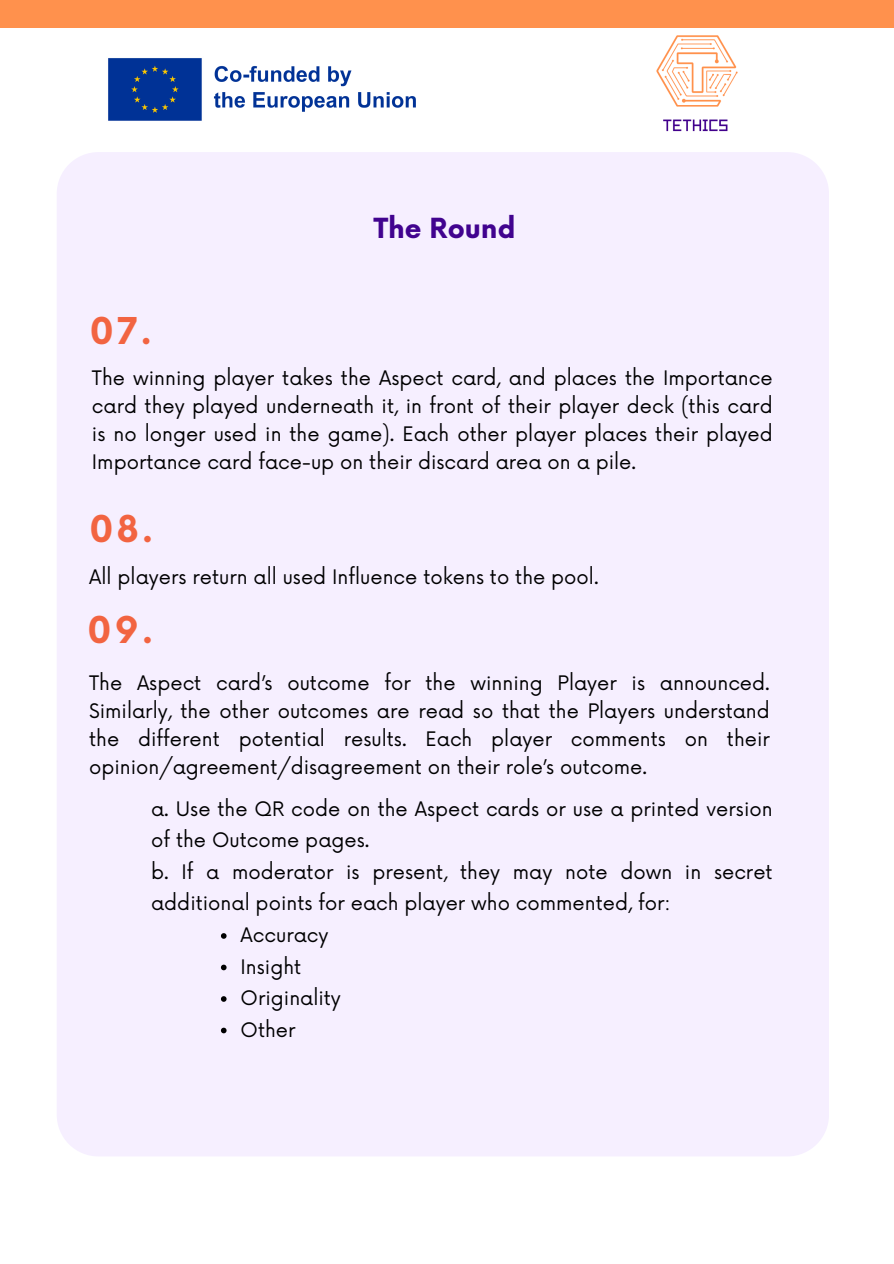
<style>
.page{position:relative;width:894px;height:1264px;background:#fff}
.page>*{position:absolute;margin:0;border:0;box-sizing:border-box;transform-origin:0 0}
.t1{font:700 36px "Now";color:#f26441}
.t2{font:700 27px "Now";color:#41038f}
.t3{font:19.5px/28.2px "Now";color:#000001;text-align:justify}
</style>
<div class="page">
<div style="left:57px;top:152px;width:771px;height:1004px;background:#f6efff"></div>
<svg style="left:221px;top:933px;width:5px;height:5px"></svg>
<svg style="left:221px;top:964px;width:5px;height:6px"></svg>
<svg style="left:221px;top:996px;width:5px;height:5px"></svg>
<svg style="left:221px;top:1027px;width:5px;height:6px"></svg>
<img style="left:656px;top:35px;width:82px;height:97px">
<div style="left:0;top:0;width:893px;height:27px;background:#ff914d"></div>
<img style="left:108px;top:58px;width:308px;height:63px">
<h2 class="t1" style="left:89px;top:311px;width:64px">07.</h2>
<p class="t2" style="left:373px;top:213px;width:143px">The Round</p>
<p class="t3" style="left:92px;top:365px;width:682px">The winning player takes the Aspect card, and places the Importance card they played underneath it, in front of their player deck (this card is no longer used in the game). Each other player places their played Importance card face-up on their discard area on a pile.</p>
<h1 class="t1" style="left:89px;top:509px;width:66px">08.</h1>
<h1 class="t3" style="left:89px;top:563px;width:511px">All players return all used Influence tokens to the pool.</h1>
<p class="t1" style="left:87px;top:610px;width:68px">09.</p>
<p class="t3" style="left:89px;top:669px;width:682px">The Aspect card’s outcome for the winning Player is announced.<br>Similarly, the other outcomes are read so that the Players understand the different potential results. Each player comments on their opinion/agreement/disagreement on their role’s outcome.</p>
<h1 class="t3" style="left:151px;top:793px;width:623px;line-height:31.5px">a. Use the QR code on the Aspect cards or use a printed version of the Outcome pages.</h1>
<p class="t3" style="left:151px;top:856px;width:623px;line-height:31.5px">b. If a moderator is present, they may note down in secret additional points for each player who commented, for:</p>
<p class="t3" style="left:240px;top:922px;width:89px">Accuracy</p>
<p class="t3" style="left:240px;top:953px;width:62px">Insight</p>
<p class="t3" style="left:240px;top:985px;width:102px">Originality</p>
<p class="t3" style="left:240px;top:1016px;width:56px">Other</p>
</div>
